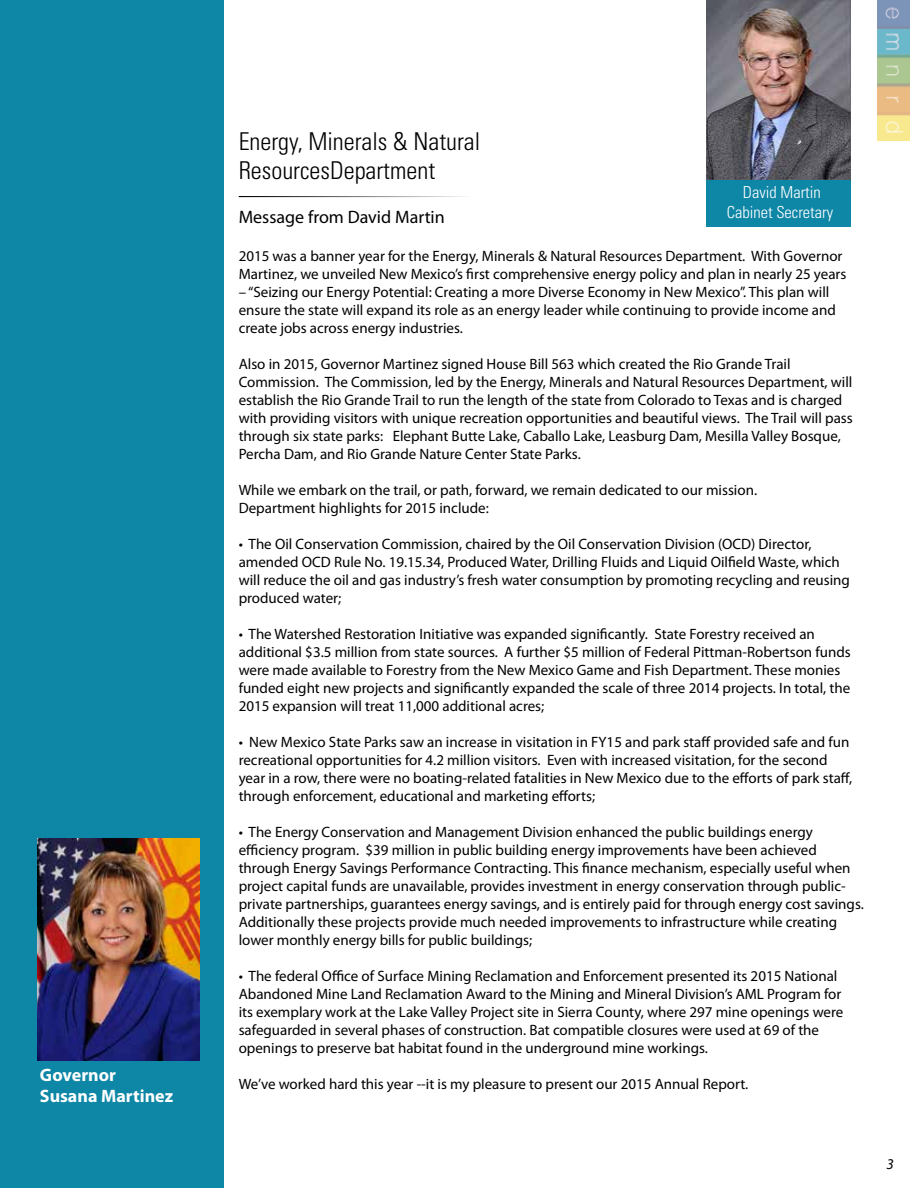
<style>
.page{position:relative;width:918px;height:1188px;background:#fff}
.page>*{position:absolute;margin:0;border:0;box-sizing:border-box;transform-origin:0 0}
.t1{font:300 condensed 24.6px/29.5px "Univers LT Std";color:#000}
.t2{font:18px "Myriad Pro";color:#000}
.t3{font:700 18px/21.6px "Myriad Pro";color:#fff}
.t4{font:300 condensed 16.5px/19.8px "Univers LT Std";color:#fff;text-align:center}
.t5{font:15px/18px "Myriad Pro";color:#000}
.t6{font:italic 15px "Myriad Pro";color:#000}
</style>
<div class="page">
<img style="left:878px;top:0;width:31px;height:141px">
<div style="left:0;top:0;width:224px;height:1188px;background:#0e86a6"></div>
<div style="left:706px;top:54px;width:144px;height:173px;background:#0e86a6"></div>
<img style="left:707px;top:0;width:143px;height:180px">
<hr style="left:239px;top:196px;width:233px;height:1px;background:#000">
<img style="left:38px;top:838px;width:162px;height:223px">
<p class="t3" style="left:40px;top:1063px;width:135px">Governor<br>Susana Martinez</p>
<h1 class="t1" style="left:239px;top:126px;width:243px">Energy, Minerals &amp; Natural<br>ResourcesDepartment</h1>
<p class="t4" style="left:727px;top:182px;width:108px">David Martin<br>Cabinet Secretary</p>
<p class="t2" style="left:239px;top:206px;width:208px">Message from David Martin</p>
<p class="t5" style="left:239px;top:247px;width:609px">2015 was a banner year for the Energy, Minerals &amp; Natural Resources Department. With Governor<br>Martinez, we unveiled New Mexico’s first comprehensive energy policy and plan in nearly 25 years</p>
<p class="t5" style="left:239px;top:283px;width:599px">– “Seizing our Energy Potential: Creating a more Diverse Economy in New Mexico”. This plan will ensure the state will expand its role as an energy leader while continuing to provide income and create jobs across energy industries.</p>
<p class="t5" style="left:239px;top:355px;width:616px">Also in 2015, Governor Martinez signed House Bill 563 which created the Rio Grande Trail Commission. The Commission, led by the Energy, Minerals and Natural Resources Department, will establish the Rio Grande Trail to run the length of the state from Colorado to Texas and is charged with providing visitors with unique recreation opportunities and beautiful views. The Trail will pass through six state parks: Elephant Butte Lake, Caballo Lake, Leasburg Dam, Mesilla Valley Bosque, Percha Dam, and Rio Grande Nature Center State Parks.</p>
<p class="t5" style="left:239px;top:481px;width:520px">While we embark on the trail, or path, forward, we remain dedicated to our mission.<br>Department highlights for 2015 include:</p>
<p class="t5" style="left:239px;top:535px;width:613px">• The Oil Conservation Commission, chaired by the Oil Conservation Division (OCD) Director, amended OCD Rule No. 19.15.34, Produced Water, Drilling Fluids and Liquid Oilfield Waste, which will reduce the oil and gas industry’s fresh water consumption by promoting recycling and reusing produced water;</p>
<p class="t5" style="left:239px;top:625px;width:614px">• The Watershed Restoration Initiative was expanded significantly. State Forestry received an additional $3.5 million from state sources. A further $5 million of Federal Pittman-Robertson funds were made available to Forestry from the New Mexico Game and Fish Department. These monies funded eight new projects and significantly expanded the scale of three 2014 projects. In total, the 2015 expansion will treat 11,000 additional acres;</p>
<p class="t5" style="left:239px;top:733px;width:615px">• New Mexico State Parks saw an increase in visitation in FY15 and park staff provided safe and fun recreational opportunities for 4.2 million visitors. Even with increased visitation, for the second year in a row, there were no boating-related fatalities in New Mexico due to the efforts of park staff, through enforcement, educational and marketing efforts;</p>
<p class="t5" style="left:239px;top:823px;width:627px">• The Energy Conservation and Management Division enhanced the public buildings energy efficiency program. $39 million in public building energy improvements have been achieved through Energy Savings Performance Contracting. This finance mechanism, especially useful when project capital funds are unavailable, provides investment in energy conservation through public&shy;private partnerships, guarantees energy savings, and is entirely paid for through energy cost savings.<br>Additionally these projects provide much needed improvements to infrastructure while creating lower monthly energy bills for public buildings;</p>
<p class="t5" style="left:239px;top:967px;width:606px">• The federal Office of Surface Mining Reclamation and Enforcement presented its 2015 National Abandoned Mine Land Reclamation Award to the Mining and Mineral Division’s AML Program for its exemplary work at the Lake Valley Project site in Sierra County, where 297 mine openings were safeguarded in several phases of construction. Bat compatible closures were used at 69 of the openings to preserve bat habitat found in the underground mine workings.</p>
<p class="t5" style="left:239px;top:1075px;width:511px">We’ve worked hard this year --it is my pleasure to present our 2015 Annual Report.</p>
<p class="t6" style="left:886px;top:1155px;width:9px">3</p>
</div>
